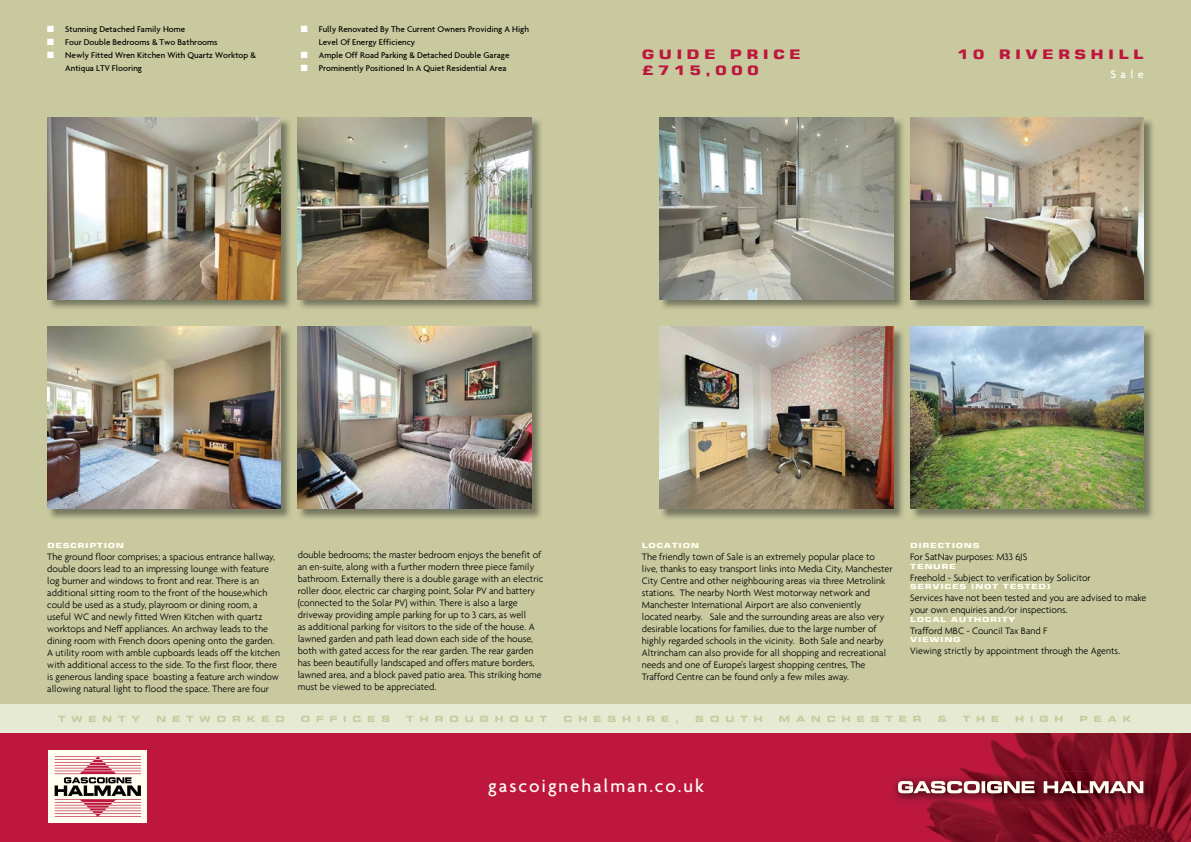
<style>
.page{position:relative;width:1191px;height:842px;background:#fff}
.page>*{position:absolute;margin:0;border:0;box-sizing:border-box;transform-origin:0 0}
.t1{font:500 19px "Agenda";letter-spacing:.1em;color:#fffef0}
.t2{font:700 13px/15.6px "Square 721 BT";letter-spacing:.255em;color:#bd173e;scale:1.3 1}
.t3{font:500 12px "Agenda";color:#fff}
.t4{font:300 10px/12px "Agenda";color:#000}
.t5{font:500 9px/13px "Agenda";color:#000}
.t6{font:700 expanded 8.5px "Square 721 BT";letter-spacing:.705em;color:#c9c99f}
.t7{font:700 7px "Square 721 BT";letter-spacing:.06em;color:#fffef0;scale:1.4 1}
.s1{color:#fff}
</style>
<div class="page">
<div style="left:0;top:723px;width:1191px;height:119px;background:#bd173e"></div>
<img style="left:926px;top:733px;width:254px;height:93px">
<img style="left:894px;top:777px;width:32px;height:25px">
<img style="left:926px;top:771px;width:232px;height:37px">
<svg style="left:898px;top:781px;width:81px;height:12px"></svg>
<svg style="left:981px;top:781px;width:4px;height:12px"></svg>
<svg style="left:987px;top:781px;width:47px;height:12px"></svg>
<svg style="left:1043px;top:781px;width:100px;height:12px"></svg>
<div style="left:0;top:0;width:1191px;height:706px;background:#c9c99f"></div>
<div style="left:0;top:705px;width:1191px;height:28px;background:#e6ead3"></div>
<div style="left:49px;top:750px;width:98px;height:73px;background:#fffef0"></div>
<svg style="left:55px;top:756px;width:86px;height:61px"></svg>
<img style="left:48px;top:119px;width:242px;height:190px">
<img style="left:47px;top:118px;width:234px;height:181px">
<img style="left:298px;top:118px;width:243px;height:191px">
<img style="left:298px;top:118px;width:233px;height:181px">
<img style="left:48px;top:329px;width:242px;height:190px">
<img style="left:47px;top:327px;width:234px;height:181px">
<img style="left:298px;top:328px;width:243px;height:191px">
<img style="left:298px;top:327px;width:233px;height:181px">
<img style="left:911px;top:118px;width:242px;height:191px">
<img style="left:910px;top:118px;width:233px;height:181px">
<img style="left:660px;top:118px;width:243px;height:191px">
<img style="left:660px;top:118px;width:233px;height:181px">
<img style="left:911px;top:328px;width:242px;height:191px">
<img style="left:910px;top:327px;width:233px;height:181px">
<img style="left:660px;top:328px;width:243px;height:191px">
<img style="left:660px;top:327px;width:233px;height:181px">
<p class="t5" style="left:47px;top:22px;width:140px"><span class="s1">■</span> Stunning Detached Family Home</p>
<p class="t5" style="left:47px;top:35px;width:172px"><span class="s1">■</span> Four Double Bedrooms &amp; Two Bathrooms</p>
<p class="t5" style="left:65px;top:48px;width:192px;text-indent:-18px"><span class="s1">■</span> Newly Fitted Wren Kitchen With Quartz Worktop &amp;<br>Antiqua LTV Flooring</p>
<p class="t5" style="left:319px;top:22px;width:212px;text-indent:-18px"><span class="s1">■</span> Fully Renovated By The Current Owners Providing A High<br>Level Of Energy Efficiency</p>
<p class="t5" style="left:301px;top:48px;width:210px"><span class="s1">■</span> Ample Off Road Parking &amp; Detached Double Garage</p>
<p class="t5" style="left:301px;top:61px;width:207px"><span class="s1">■</span> Prominently Positioned In A Quiet Residential Area</p>
<h2 class="t2" style="left:642px;top:47px;width:124px">GUIDE PRICE £715,000</h2>
<h2 class="t2" style="left:957px;top:47px;width:145px">10 RIVERSHILL</h2>
<p class="t3" style="left:1110px;top:67px;width:35px">Sale</p>
<p class="t7" style="left:47px;top:542px;width:56px">DESCRIPTION</p>
<p class="t4" style="left:47px;top:551px;width:234px">The ground floor comprises; a spacious entrance hallway, double doors lead to an impressing lounge with feature log burner and windows to front and rear. There is an additional sitting room to the front of the house,which could be used as a study, playroom or dining room, a useful WC and newly fitted Wren Kitchen with quartz worktops and Neff appliances. An archway leads to the dining room with French doors opening onto the garden.<br>A utility room with amble cupboards leads off the kitchen with additional access to the side. To the first floor, there is generous landing space boasting a feature arch window allowing natural light to flood the space. There are four</p>
<p class="t4" style="left:298px;top:549px;width:247px">double bedrooms; the master bedroom enjoys the benefit of an en-suite, along with a further modern three piece family bathroom. Externally there is a double garage with an electric roller door, electric car charging point, Solar PV and battery (connected to the Solar PV) within. There is also a large driveway providing ample parking for up to 3 cars, as well<br>as additional parking for visitors to the side of the house. A lawned garden and path lead down each side of the house, both with gated access for the rear garden. The rear garden has been beautifully landscaped and offers mature borders, lawned area, and a block paved patio area. This striking home must be viewed to be appreciated.</p>
<p class="t7" style="left:642px;top:542px;width:42px">LOCATION</p>
<p class="t4" style="left:642px;top:551px;width:252px">The friendly town of Sale is an extremely popular place to live, thanks to easy transport links into Media City, Manchester City Centre and other neighbouring areas via three Metrolink stations. The nearby North West motorway network and Manchester International Airport are also conveniently located nearby. Sale and the surrounding areas are also very desirable locations for families, due to the large number of highly regarded schools in the vicinity. Both Sale and nearby Altrincham can also provide for all shopping and recreational needs and one of Europe's largest shopping centres, The Trafford Centre can be found only a few miles away.</p>
<p class="t7" style="left:910px;top:542px;width:51px">DIRECTIONS</p>
<p class="t4" style="left:910px;top:551px;width:119px">For SatNav purposes: M33 6JS</p>
<p class="t7" style="left:910px;top:562px;width:34px">TENURE</p>
<p class="t4" style="left:910px;top:571px;width:182px">Freehold - Subject to verification by Solicitor</p>
<p class="t7" style="left:910px;top:582px;width:102px">SERVICES (NOT TESTED)</p>
<p class="t4" style="left:910px;top:592px;width:238px">Services have not been tested and you are advised to make your own enquiries and/or inspections.</p>
<p class="t7" style="left:910px;top:615px;width:77px">LOCAL AUTHORITY</p>
<p class="t4" style="left:910px;top:624px;width:139px">Trafford MBC - Council Tax Band F</p>
<p class="t7" style="left:910px;top:635px;width:37px">VIEWING</p>
<p class="t4" style="left:910px;top:645px;width:211px">Viewing strictly by appointment through the Agents.</p>
<p class="t6" style="left:58px;top:714px;width:84px">TWENTY</p>
<p class="t6" style="left:156px;top:714px;width:130px">NETWORKED</p>
<p class="t6" style="left:301px;top:714px;width:91px">OFFICES</p>
<p class="t6" style="left:406px;top:714px;width:143px">THROUGHOUT</p>
<p class="t6" style="left:563px;top:714px;width:117px">CHESHIRE,</p>
<p class="t6" style="left:695px;top:714px;width:69px">SOUTH</p>
<p class="t6" style="left:779px;top:714px;width:144px">MANCHESTER</p>
<p class="t6" style="left:937px;top:714px;width:10px">&amp;</p>
<p class="t6" style="left:962px;top:714px;width:38px">THE</p>
<p class="t6" style="left:1015px;top:714px;width:50px">HIGH</p>
<p class="t6" style="left:1079px;top:714px;width:54px">PEAK</p>
<h1 class="t1" style="left:488px;top:774px;width:217px">gascoignehalman.co.uk</h1>
</div>
